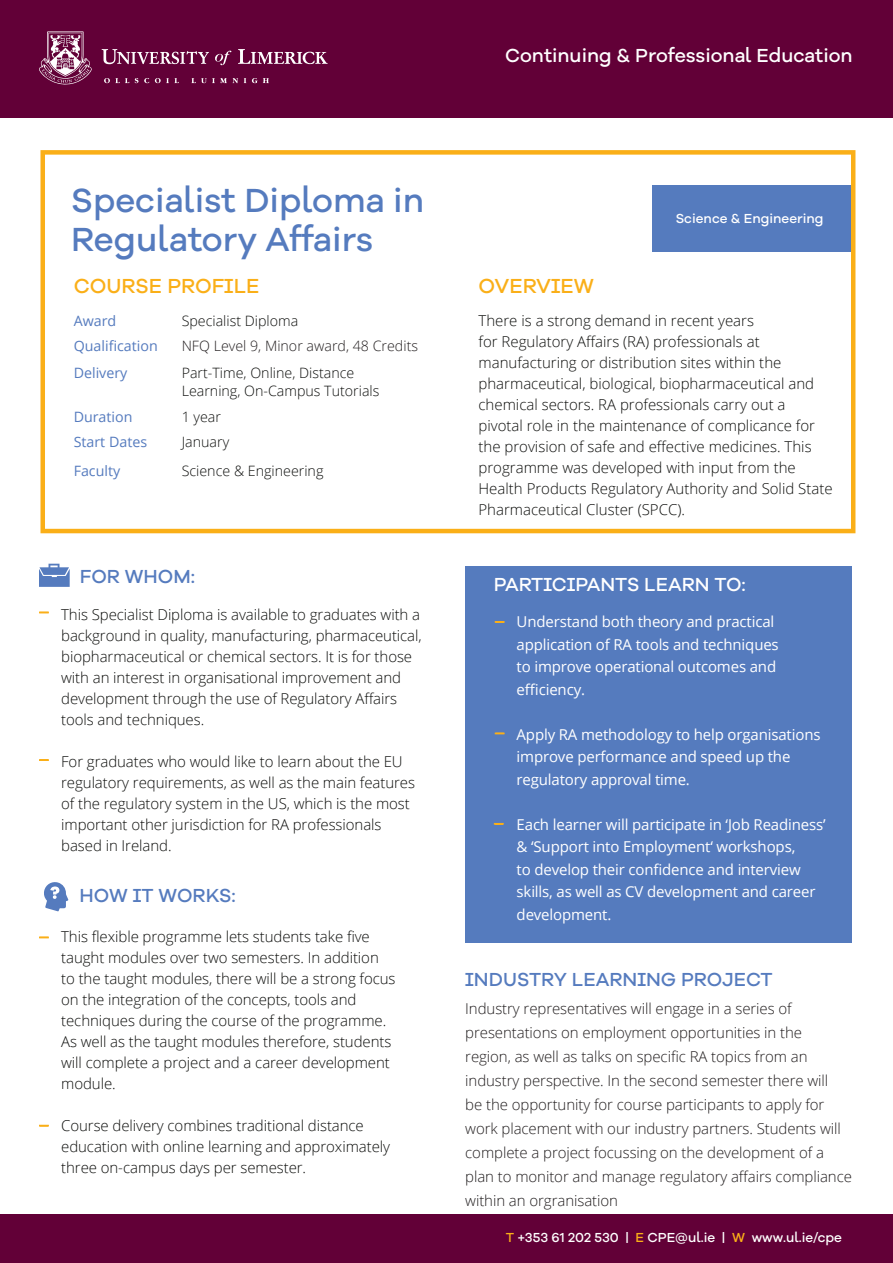
<style>
.page{position:relative;width:893px;height:1263px;background:#fff}
.page>*{position:absolute;margin:0;border:0;box-sizing:border-box;transform-origin:0 0}
.t1{font:500 34.5px/39px "Galano Grotesque Alt";color:#557bbe}
.t2{font:500 21px "Galano Grotesque Alt";color:#faaf18}
.t3{font:500 19.5px "Galano Grotesque Alt";color:#fff}
.t4{font:500 19.5px "Galano Grotesque Alt";color:#557bbe}
.t5{font:300 15px/21px "Open Sans";letter-spacing:-.005em;color:#0e0f0d}
.t6{font:300 15px/24px "Open Sans";letter-spacing:-.005em;color:#231f20}
.t7{font:15px/22.5px "Open Sans";letter-spacing:-.01em;color:#fff}
.t8{font:300 14.25px "Open Sans";color:#0e0f0d}
.t9{font:14.25px "Open Sans";color:#557bbe}
.t10{font:300 14.25px "Open Sans";color:#231f20}
.t11{font:500 13.5px "Galano Grotesque Alt";color:#fff}
.s1{color:#faaf18}
</style>
<div class="page">
<div style="left:465px;top:567px;width:387px;height:376px;background:#557bbe"></div>
<svg style="left:495px;top:621px;width:10px;height:2px"></svg>
<svg style="left:494px;top:823px;width:10px;height:2px"></svg>
<div style="left:1px;top:1214px;width:892px;height:49px;background:#620037"></div>
<div style="left:0;top:0;width:893px;height:117px;background:#620037"></div>
<svg style="left:252px;top:78px;width:17px;height:5px"></svg>
<svg style="left:104px;top:78px;width:45px;height:5px"></svg>
<svg style="left:191px;top:78px;width:47px;height:5px"></svg>
<svg style="left:155px;top:78px;width:24px;height:5px"></svg>
<svg style="left:39px;top:31px;width:53px;height:54px"></svg>
<svg style="left:238px;top:49px;width:90px;height:15px"></svg>
<svg style="left:102px;top:49px;width:107px;height:15px"></svg>
<svg style="left:215px;top:51px;width:16px;height:14px"></svg>
<svg style="left:39px;top:936px;width:10px;height:2px"></svg>
<svg style="left:44px;top:882px;width:24px;height:30px"></svg>
<svg style="left:39px;top:759px;width:10px;height:2px"></svg>
<svg style="left:39px;top:564px;width:31px;height:23px"></svg>
<div style="left:653px;top:186px;width:201px;height:66px;background:#557bbe"></div>
<div style="left:40px;top:150px;width:815px;height:383px;border:4px solid #faaf18"></div>
<p class="t3" style="left:505px;top:43px;width:349px">Continuing &amp; Professional Education</p>
<p class="t1" style="left:71px;top:180px;width:354px">Specialist Diploma in<br>Regulatory Affairs</p>
<p class="t2" style="left:74px;top:272px;width:187px">COURSE PROFILE</p>
<p class="t2" style="left:478px;top:272px;width:117px">OVERVIEW</p>
<p class="t9" style="left:74px;top:311px;width:44px">Award</p>
<p class="t8" style="left:182px;top:311px;width:118px">Specialist Diploma</p>
<p class="t9" style="left:74px;top:336px;width:86px">Qualification</p>
<p class="t10" style="left:182px;top:336px;width:238px">NFQ Level 9, Minor award, 48 Credits</p>
<p class="t9" style="left:74px;top:363px;width:55px">Delivery</p>
<p class="t8" style="left:182px;top:363px;width:174px">Part-Time, Online, Distance</p>
<p class="t8" style="left:182px;top:381px;width:199px">Learning, On-Campus Tutorials</p>
<p class="t9" style="left:74px;top:407px;width:60px">Duration</p>
<p class="t8" style="left:182px;top:407px;width:41px">1 year</p>
<p class="t9" style="left:74px;top:432px;width:75px">Start Dates</p>
<p class="t8" style="left:182px;top:432px;width:49px">January</p>
<p class="t9" style="left:74px;top:461px;width:48px">Faculty</p>
<p class="t8" style="left:182px;top:461px;width:143px">Science &amp; Engineering</p>
<p class="t11" style="left:676px;top:209px;width:149px">Science &amp; Engineering</p>
<p class="t5" style="left:478px;top:310px;width:356px">There is a strong demand in recent years<br>for Regulatory Affairs (RA) professionals at manufacturing or distribution sites within the pharmaceutical, biological, biopharmaceutical and chemical sectors. RA professionals carry out a pivotal role in the maintenance of complicance for the provision of safe and effective medicines. This programme was developed with input from the Health Products Regulatory Authority and Solid State Pharmaceutical Cluster (SPCC).</p>
<p class="t4" style="left:80px;top:564px;width:117px">FOR WHOM:</p>
<p class="t5" style="left:61px;top:603px;width:362px">This Specialist Diploma is available to graduates with a background in quality, manufacturing, pharmaceutical, biopharmaceutical or chemical sectors. It is for those with an interest in organisational improvement and development through the use of Regulatory Affairs tools and techniques.</p>
<p class="t5" style="left:61px;top:750px;width:355px">For graduates who would like to learn about the EU regulatory requirements, as well as the main features of the regulatory system in the US, which is the most important other jurisdiction for RA professionals based in Ireland.</p>
<p class="t4" style="left:79px;top:883px;width:158px">HOW IT WORKS:</p>
<p class="t5" style="left:61px;top:925px;width:336px">This flexible programme lets students take five taught modules over two semesters. In addition to the taught modules, there will be a strong focus on the integration of the concepts, tools and techniques during the course of the programme.<br>As well as the taught modules therefore, students will complete a project and a career development module.</p>
<p class="t5" style="left:61px;top:1114px;width:330px">Course delivery combines traditional distance education with online learning and approximately three on-campus days per semester.</p>
<p class="t3" style="left:494px;top:572px;width:253px">PARTICIPANTS LEARN TO:</p>
<p class="t7" style="left:517px;top:610px;width:264px">Understand both theory and practical application of RA tools and techniques to improve operational outcomes and efficiency.</p>
<p class="t7" style="left:517px;top:723px;width:305px">Apply RA methodology to help organisations improve performance and speed up the regulatory approval time.</p>
<p class="t7" style="left:517px;top:813px;width:311px">Each learner will participate in ‘Job Readiness’ &amp; ‘Support into Employment‘ workshops,<br>to develop their confidence and interview skills, as well as CV development and career development.</p>
<p class="t4" style="left:465px;top:966px;width:309px">INDUSTRY LEARNING PROJECT</p>
<p class="t6" style="left:465px;top:996px;width:388px">Industry representatives will engage in a series of presentations on employment opportunities in the<br>region, as well as talks on specific RA topics from an industry perspective. In the second semester there will<br>be the opportunity for course participants to apply for work placement with our industry partners. Students will complete a project focussing on the development of a plan to monitor and manage regulatory affairs compliance within an orgranisation</p>
<p class="t11" style="left:506px;top:1229px;width:338px"><span class="s1">T</span> +353 61 202 530 | <span class="s1">E</span> CPE@ul.ie | <span class="s1">W</span> www.ul.ie/cpe</p>
</div>
